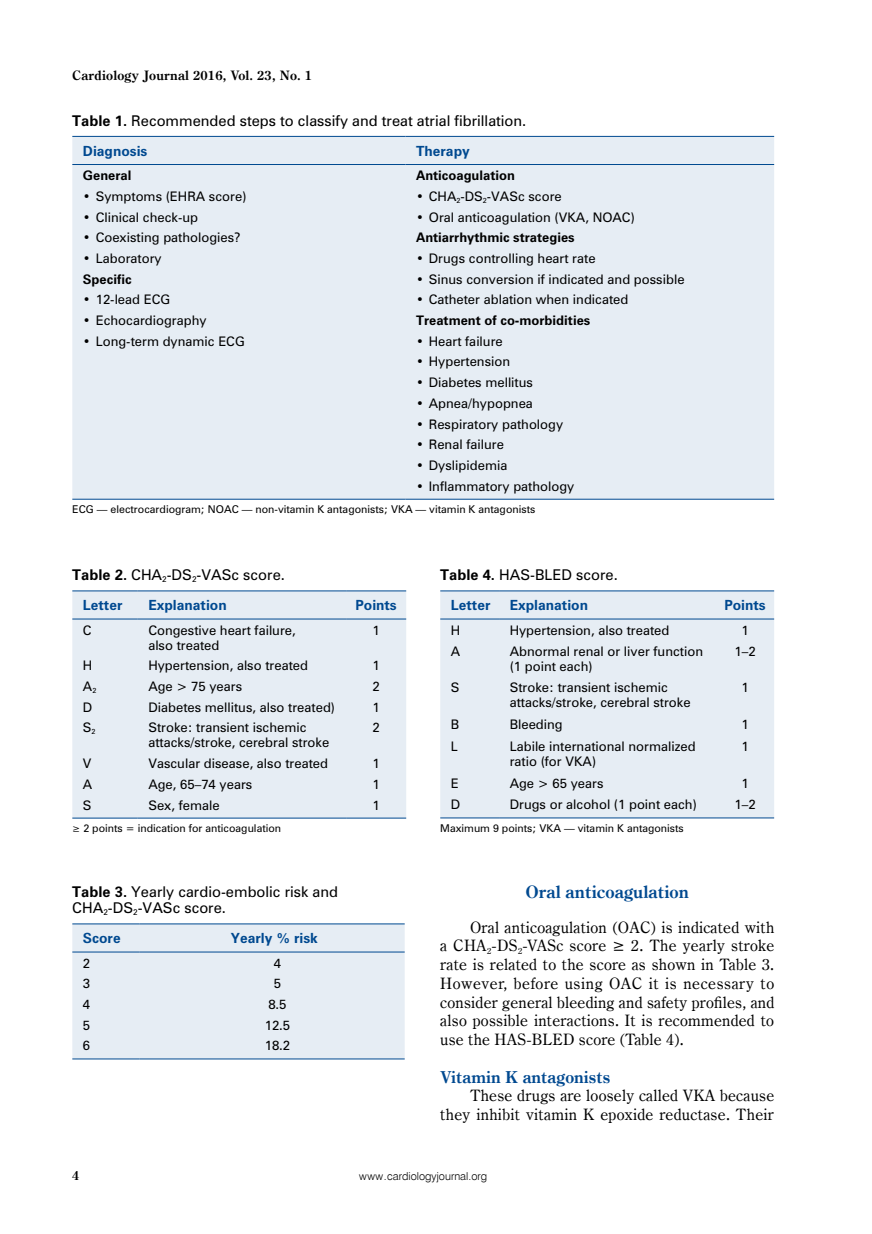
<style>
.page{position:relative;width:872px;height:1234px;background:#fff}
.page>*{position:absolute;margin:0;border:0;box-sizing:border-box;transform-origin:0 0}
.t1{font:700 17.25px "Century Oldst EU";color:#004990}
.t2{font:700 16.5px "Century Oldst EU";color:#004990}
.t3{font:15.75px/18.8px "Century Oldst EU";letter-spacing:.015em;color:#000;text-align:justify}
.t4{font:13.5px/16.5px "Zurich PL";color:#000}
.t5{font:700 13.05px "Century Oldst EU";letter-spacing:.015em;color:#000}
.t6{font:700 12.75px "Zurich PL";color:#004990}
.t7{font:700 12.75px "Century Oldst EU";color:#000}
.t8{font:12px/15px "Zurich PL";color:#000}
.t9{font:700 12px "Zurich PL";color:#000}
.t10{font:10.95px "Swis 721 Lt EU";color:#000}
.t11{font:9.75px "Zurich PL";color:#000}
.s1{font-weight:700}
</style>
<div class="page">
<div style="left:72px;top:591px;width:334px;height:226px;background:#e6edf4"></div>
<hr style="left:72px;top:817px;width:66px;height:1px;background:#004990">
<hr style="left:138px;top:817px;width:208px;height:1px;background:#004990">
<hr style="left:346px;top:817px;width:60px;height:1px;background:#004990">
<hr style="left:72px;top:590px;width:66px;height:1px;background:#004990">
<hr style="left:138px;top:590px;width:208px;height:1px;background:#004990">
<hr style="left:346px;top:590px;width:60px;height:1px;background:#004990">
<hr style="left:72px;top:618px;width:66px;height:1px;background:#004990">
<hr style="left:138px;top:618px;width:208px;height:1px;background:#004990">
<hr style="left:346px;top:618px;width:60px;height:1px;background:#004990">
<div style="left:72px;top:137px;width:702px;height:361px;background:#e6edf4"></div>
<hr style="left:72px;top:136px;width:333px;height:1px;background:#004990">
<hr style="left:405px;top:136px;width:369px;height:1px;background:#004990">
<hr style="left:72px;top:164px;width:333px;height:1px;background:#004990">
<hr style="left:405px;top:164px;width:369px;height:1px;background:#004990">
<hr style="left:72px;top:498px;width:333px;height:1px;background:#004990">
<hr style="left:405px;top:498px;width:369px;height:1px;background:#004990">
<div style="left:72px;top:924px;width:333px;height:134px;background:#e6edf4"></div>
<hr style="left:72px;top:1058px;width:68px;height:1px;background:#004990">
<hr style="left:140px;top:1058px;width:265px;height:1px;background:#004990">
<hr style="left:72px;top:923px;width:68px;height:1px;background:#004990">
<hr style="left:140px;top:923px;width:265px;height:1px;background:#004990">
<hr style="left:72px;top:951px;width:68px;height:1px;background:#004990">
<hr style="left:140px;top:951px;width:265px;height:1px;background:#004990">
<div style="left:440px;top:591px;width:334px;height:226px;background:#e6edf4"></div>
<hr style="left:440px;top:817px;width:59px;height:1px;background:#004990">
<hr style="left:499px;top:817px;width:217px;height:1px;background:#004990">
<hr style="left:716px;top:817px;width:58px;height:1px;background:#004990">
<hr style="left:440px;top:590px;width:59px;height:1px;background:#004990">
<hr style="left:499px;top:590px;width:217px;height:1px;background:#004990">
<hr style="left:716px;top:590px;width:58px;height:1px;background:#004990">
<hr style="left:440px;top:618px;width:59px;height:1px;background:#004990">
<hr style="left:499px;top:618px;width:217px;height:1px;background:#004990">
<hr style="left:716px;top:618px;width:58px;height:1px;background:#004990">
<p class="t5" style="left:72px;top:67px;width:241px">Cardiology Journal 2016, Vol. 23, No. 1</p>
<p class="t4" style="left:72px;top:112px;width:455px"><span class="s1">Table 1.</span> Recommended steps to classify and treat atrial fibrillation.</p>
<p class="t6" style="left:83px;top:142px;width:66px">Diagnosis</p>
<p class="t6" style="left:416px;top:142px;width:55px">Therapy</p>
<p class="t9" style="left:83px;top:167px;width:50px">General</p>
<p class="t9" style="left:416px;top:167px;width:100px">Anticoagulation</p>
<p class="t8" style="left:83px;top:188px;width:165px">• Symptoms (EHRA score)</p>
<p class="t8" style="left:416px;top:188px;width:147px">• CHA<sub>2</sub>-DS<sub>2</sub>-VASc score</p>
<p class="t8" style="left:83px;top:209px;width:117px">• Clinical check-up</p>
<p class="t8" style="left:416px;top:209px;width:220px">• Oral anticoagulation (VKA, NOAC)</p>
<p class="t8" style="left:83px;top:230px;width:159px">• Coexisting pathologies?</p>
<p class="t9" style="left:416px;top:229px;width:160px">Antiarrhythmic strategies</p>
<p class="t8" style="left:83px;top:250px;width:80px">• Laboratory</p>
<p class="t8" style="left:416px;top:250px;width:181px">• Drugs controlling heart rate</p>
<p class="t9" style="left:83px;top:271px;width:50px">Specific</p>
<p class="t8" style="left:416px;top:271px;width:270px">• Sinus conversion if indicated and possible</p>
<p class="t8" style="left:83px;top:292px;width:89px">• 12-lead ECG</p>
<p class="t8" style="left:416px;top:292px;width:214px">• Catheter ablation when indicated</p>
<p class="t8" style="left:83px;top:313px;width:125px">• Echocardiography</p>
<p class="t9" style="left:416px;top:312px;width:176px">Treatment of co-morbidities</p>
<p class="t8" style="left:83px;top:333px;width:163px">• Long-term dynamic ECG</p>
<p class="t8" style="left:416px;top:333px;width:88px">• Heart failure</p>
<p class="t8" style="left:416px;top:354px;width:96px">• Hypertension</p>
<p class="t8" style="left:416px;top:375px;width:118px">• Diabetes mellitus</p>
<p class="t8" style="left:416px;top:395px;width:118px">• Apnea/hypopnea</p>
<p class="t8" style="left:416px;top:416px;width:149px">• Respiratory pathology</p>
<p class="t8" style="left:416px;top:437px;width:89px">• Renal failure</p>
<p class="t8" style="left:416px;top:457px;width:93px">• Dyslipidemia</p>
<p class="t8" style="left:416px;top:478px;width:160px">• Inflammatory pathology</p>
<p class="t11" style="left:72px;top:502px;width:464px">ECG — electrocardiogram; NOAC — non-vitamin K antagonists; VKA — vitamin K antagonists</p>
<p class="t4" style="left:72px;top:566px;width:214px"><span class="s1">Table 2.</span> CHA<sub>2</sub>-DS<sub>2</sub>-VASc score.</p>
<p class="t6" style="left:83px;top:596px;width:41px">Letter</p>
<p class="t6" style="left:148px;top:596px;width:80px">Explanation</p>
<p class="t6" style="left:355px;top:596px;width:43px">Points</p>
<p class="t8" style="left:83px;top:622px;width:10px">C</p>
<p class="t8" style="left:148px;top:622px;width:149px">Congestive heart failure, also treated</p>
<p class="t8" style="left:372px;top:622px;width:9px">1</p>
<p class="t8" style="left:83px;top:658px;width:11px">H</p>
<p class="t8" style="left:148px;top:658px;width:161px">Hypertension, also treated</p>
<p class="t8" style="left:372px;top:658px;width:9px">1</p>
<p class="t8" style="left:83px;top:678px;width:15px">A<sub>2</sub></p>
<p class="t8" style="left:148px;top:678px;width:95px">Age &gt; 75 years</p>
<p class="t8" style="left:372px;top:678px;width:9px">2</p>
<p class="t8" style="left:83px;top:699px;width:11px">D</p>
<p class="t8" style="left:148px;top:699px;width:188px">Diabetes mellitus, also treated)</p>
<p class="t8" style="left:372px;top:699px;width:9px">1</p>
<p class="t8" style="left:83px;top:720px;width:14px">S<sub>2</sub></p>
<p class="t8" style="left:148px;top:720px;width:182px">Stroke: transient ischemic attacks/stroke, cerebral stroke</p>
<p class="t8" style="left:372px;top:720px;width:9px">2</p>
<p class="t8" style="left:83px;top:755px;width:10px">V</p>
<p class="t8" style="left:148px;top:755px;width:181px">Vascular disease, also treated</p>
<p class="t8" style="left:372px;top:755px;width:9px">1</p>
<p class="t8" style="left:83px;top:776px;width:11px">A</p>
<p class="t8" style="left:148px;top:776px;width:106px">Age, 65–74 years</p>
<p class="t8" style="left:372px;top:776px;width:9px">1</p>
<p class="t8" style="left:83px;top:797px;width:10px">S</p>
<p class="t8" style="left:148px;top:797px;width:73px">Sex, female</p>
<p class="t8" style="left:372px;top:797px;width:9px">1</p>
<p class="t11" style="left:72px;top:821px;width:210px">≥ 2 points = indication for anticoagulation</p>
<p class="t4" style="left:72px;top:882px;width:267px"><span class="s1">Table 3.</span> Yearly cardio-embolic risk and<br>CHA<sub>2</sub>-DS<sub>2</sub>-VASc score.</p>
<p class="t6" style="left:83px;top:929px;width:39px">Score</p>
<p class="t6" style="left:231px;top:929px;width:88px">Yearly % risk</p>
<p class="t8" style="left:83px;top:955px;width:9px">2</p>
<p class="t8" style="left:274px;top:955px;width:9px">4</p>
<p class="t8" style="left:83px;top:975px;width:9px">3</p>
<p class="t8" style="left:274px;top:975px;width:9px">5</p>
<p class="t8" style="left:83px;top:996px;width:9px">4</p>
<p class="t8" style="left:268px;top:996px;width:20px">8.5</p>
<p class="t8" style="left:83px;top:1017px;width:9px">5</p>
<p class="t8" style="left:265px;top:1017px;width:27px">12.5</p>
<p class="t8" style="left:83px;top:1037px;width:9px">6</p>
<p class="t8" style="left:265px;top:1037px;width:27px">18.2</p>
<p class="t4" style="left:440px;top:566px;width:179px"><span class="s1">Table 4.</span> HAS-BLED score.</p>
<p class="t6" style="left:451px;top:596px;width:41px">Letter</p>
<p class="t6" style="left:510px;top:596px;width:80px">Explanation</p>
<p class="t6" style="left:724px;top:596px;width:43px">Points</p>
<p class="t8" style="left:451px;top:622px;width:11px">H</p>
<p class="t8" style="left:510px;top:622px;width:161px">Hypertension, also treated</p>
<p class="t8" style="left:741px;top:622px;width:9px">1</p>
<p class="t8" style="left:451px;top:643px;width:11px">A</p>
<p class="t8" style="left:510px;top:643px;width:195px">Abnormal renal or liver function (1 point each)</p>
<p class="t8" style="left:734px;top:643px;width:23px">1–2</p>
<p class="t8" style="left:451px;top:680px;width:10px">S</p>
<p class="t8" style="left:510px;top:680px;width:182px">Stroke: transient ischemic attacks/stroke, cerebral stroke</p>
<p class="t8" style="left:741px;top:680px;width:9px">1</p>
<p class="t8" style="left:451px;top:716px;width:10px">B</p>
<p class="t8" style="left:510px;top:716px;width:55px">Bleeding</p>
<p class="t8" style="left:741px;top:716px;width:9px">1</p>
<p class="t8" style="left:451px;top:738px;width:9px">L</p>
<p class="t8" style="left:510px;top:738px;width:187px">Labile international normalized ratio (for VKA)</p>
<p class="t8" style="left:741px;top:738px;width:9px">1</p>
<p class="t8" style="left:451px;top:775px;width:9px">E</p>
<p class="t8" style="left:510px;top:775px;width:95px">Age &gt; 65 years</p>
<p class="t8" style="left:741px;top:775px;width:9px">1</p>
<p class="t8" style="left:451px;top:797px;width:11px">D</p>
<p class="t8" style="left:510px;top:797px;width:189px">Drugs or alcohol (1 point each)</p>
<p class="t8" style="left:734px;top:797px;width:23px">1–2</p>
<p class="t11" style="left:440px;top:821px;width:245px">Maximum 9 points; VKA — vitamin K antagonists</p>
<h1 class="t1" style="left:525px;top:881px;width:165px">Oral anticoagulation</h1>
<p class="t3" style="left:440px;top:917px;width:335px;text-indent:30px">Oral anticoagulation (OAC) is indicated with a CHA<sub>2</sub>-DS<sub>2</sub>-VASc score ≥ 2. The yearly stroke rate is related to the score as shown in Table 3.<br>However, before using OAC it is necessary to consider general bleeding and safety profiles, and also possible interactions. It is recommended to use the HAS-BLED score (Table 4).</p>
<h2 class="t2" style="left:440px;top:1066px;width:172px">Vitamin K antagonists</h2>
<h3 class="t3" style="left:440px;top:1086px;width:335px;text-align:right">These drugs are loosely called VKA because they inhibit vitamin K epoxide reductase. Their</h3>
<p class="t7" style="left:72px;top:1167px;width:9px">4</p>
<p class="t10" style="left:359px;top:1169px;width:129px">www.cardiologyjournal.org</p>
</div>
